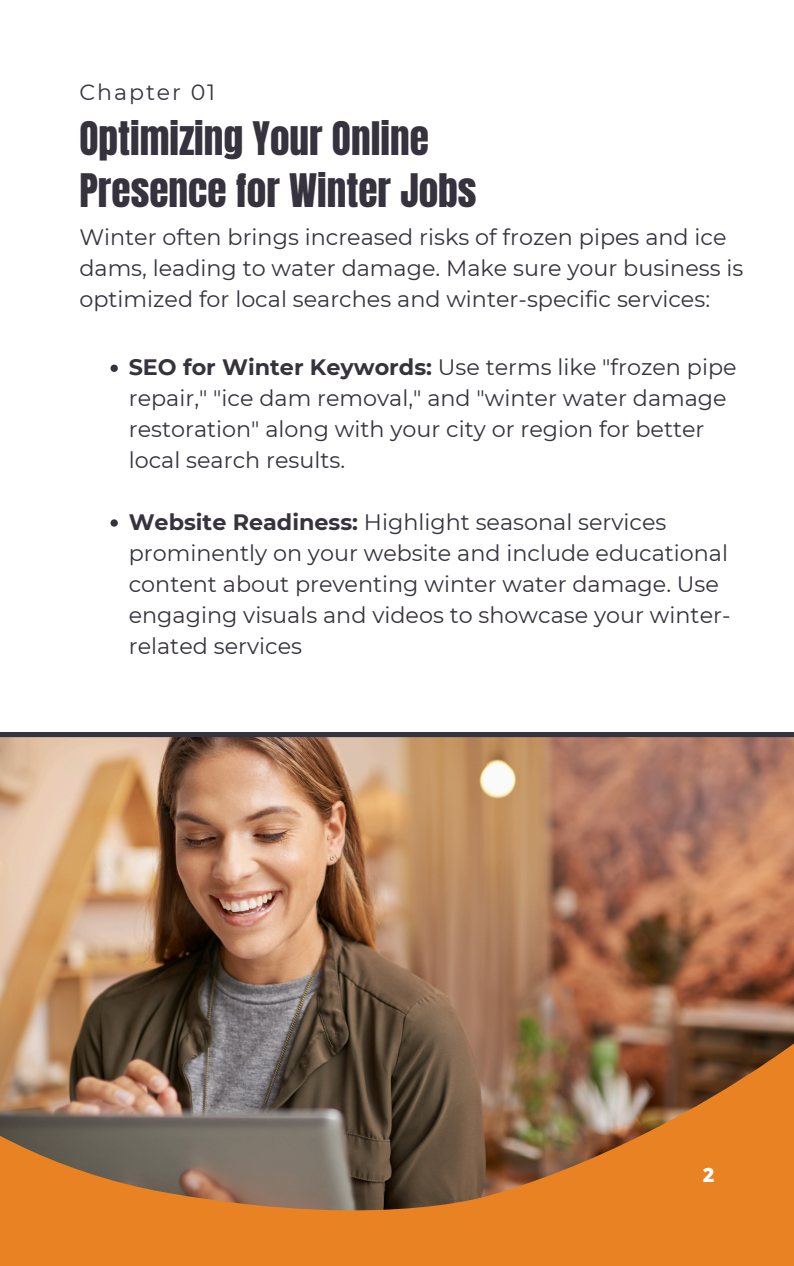
<style>
.page{position:relative;width:794px;height:1266px;background:#fff}
.page>*{position:absolute;margin:0;border:0;box-sizing:border-box;transform-origin:0 0}
.t1{font:39.3px/52.3px "Anton";color:#36323e}
.t2{font:22.27px/30.9px "Montserrat";color:#36323e}
.t3{font:22.05px "Montserrat";letter-spacing:.09em;color:#36323e}
.t4{font:800 19.8px "Open Sans";color:#fff}
.s1{font-weight:700}
</style>
<div class="page">
<img style="left:0;top:732px;width:793px;height:286px">
<svg style="left:0;top:988px;width:500px;height:30px;background:#7a624e"></svg>
<img style="left:0;top:1018px;width:793px;height:248px">
<svg style="left:110px;top:365px;width:8px;height:7px"></svg>
<svg style="left:110px;top:519px;width:8px;height:8px"></svg>
<p class="t3" style="left:79px;top:79px;width:137px">Chapter 01</p>
<p class="t1" style="left:79px;top:113px;width:398px">Optimizing Your Online<br>Presence for Winter Jobs</p>
<p class="t2" style="left:79px;top:222px;width:665px">Winter often brings increased risks of frozen pipes and ice dams, leading to water damage. Make sure your business is optimized for local searches and winter-specific services:</p>
<p class="t2" style="left:129px;top:352px;width:609px"><span class="s1">SEO for Winter Keywords:</span> Use terms like "frozen pipe repair," "ice dam removal," and "winter water damage restoration" along with your city or region for better local search results.</p>
<p class="t2" style="left:129px;top:506px;width:603px"><span class="s1">Website Readiness:</span> Highlight seasonal services prominently on your website and include educational content about preventing winter water damage. Use engaging visuals and videos to showcase your winter&shy;related services</p>
<p class="t4" style="left:702px;top:1160px;width:13px">2</p>
</div>
